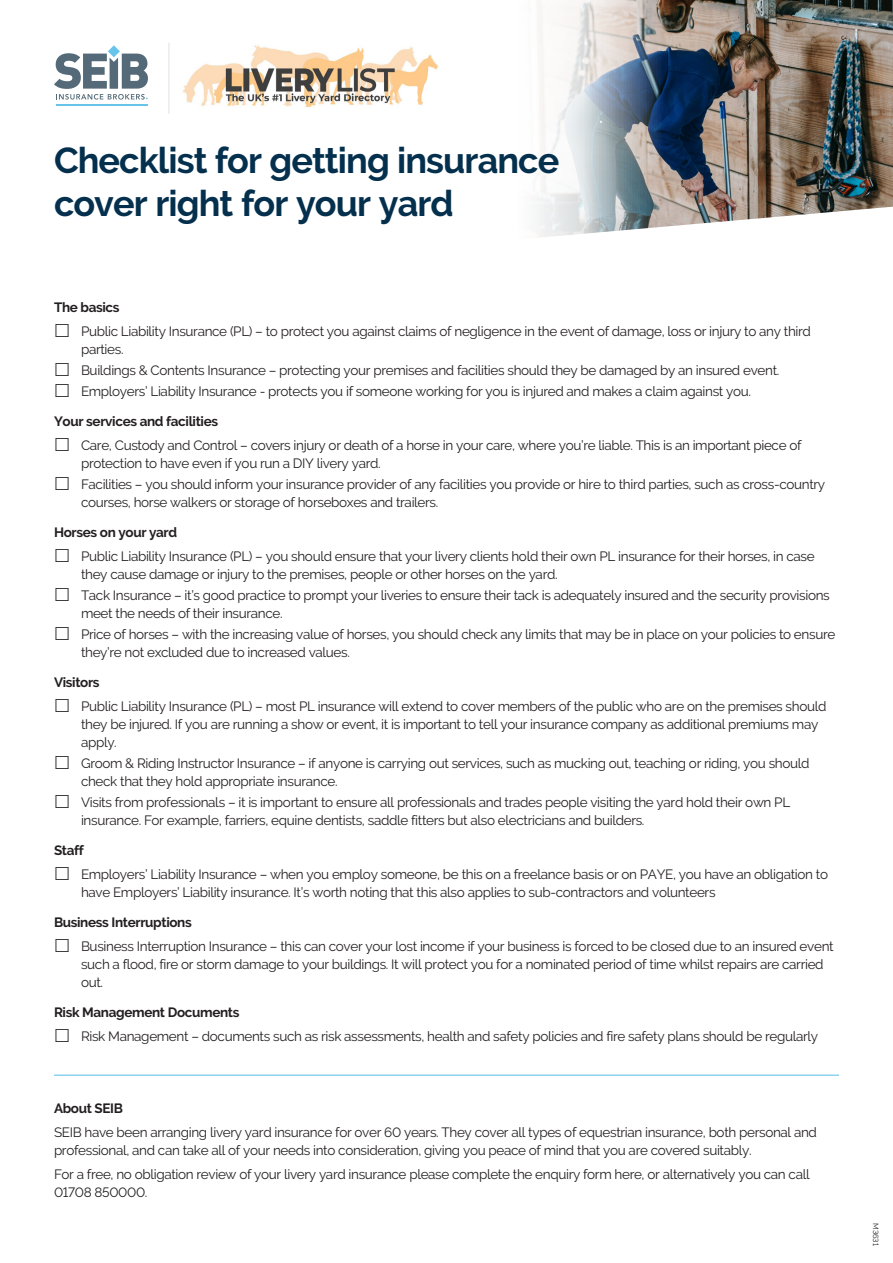
<style>
.page{position:relative;width:893px;height:1263px;background:#fff}
.page>*{position:absolute;margin:0;border:0;box-sizing:border-box;transform-origin:0 0}
.t1{font:700 36px/43.2px "Raleway";letter-spacing:-.025em;color:#04304e}
.t2{font:13.5px/18px "Raleway";letter-spacing:-.025em;color:#231f20}
.t3{font:700 13.5px "Raleway";letter-spacing:-.025em;color:#231f20}
.t4{font:7.5px "Raleway";color:#231f20}
</style>
<div class="page">
<img style="left:770px;top:0;width:123px;height:207px">
<img style="left:183px;top:45px;width:193px;height:62px">
<img style="left:376px;top:0;width:394px;height:207px">
<svg style="left:537px;top:207px;width:351px;height:30px"></svg>
<div style="left:46px;top:136px;width:522px;height:97px;background:#fff"></div>
<hr style="left:54px;top:1075px;width:785px;height:1px;background:#53bde5">
<hr style="left:56px;top:104px;width:92px;height:1px;background:#69c4e9">
<svg style="left:54px;top:45px;width:94px;height:55px"></svg>
<hr style="left:169px;top:43px;width:1px;height:71px;background:#dae2e7">
<p class="t1" style="left:54px;top:138px;width:507px">Checklist for getting insurance cover right for your yard</p>
<p class="t3" style="left:54px;top:299px;width:67px">The basics</p>
<p class="t2" style="left:81px;top:322px;width:731px">Public Liability Insurance (PL) – to protect you against claims of negligence in the event of damage, loss or injury to any third parties.</p>
<p class="t2" style="left:81px;top:361px;width:700px">Buildings &amp; Contents Insurance – protecting your premises and facilities should they be damaged by an insured event.</p>
<p class="t2" style="left:81px;top:382px;width:672px">Employers’ Liability Insurance - protects you if someone working for you is injured and makes a claim against you.</p>
<p class="t3" style="left:54px;top:413px;width:166px">Your services and facilities</p>
<p class="t2" style="left:81px;top:436px;width:722px">Care, Custody and Control – covers injury or death of a horse in your care, where you’re liable. This is an important piece of protection to have even if you run a DIY livery yard.</p>
<p class="t2" style="left:81px;top:475px;width:746px">Facilities – you should inform your insurance provider of any facilities you provide or hire to third parties, such as cross-country courses, horse walkers or storage of horseboxes and trailers.</p>
<p class="t3" style="left:54px;top:524px;width:125px">Horses on your yard</p>
<p class="t2" style="left:81px;top:547px;width:735px">Public Liability Insurance (PL) – you should ensure that your livery clients hold their own PL insurance for their horses, in case they cause damage or injury to the premises, people or other horses on the yard.</p>
<p class="t2" style="left:81px;top:586px;width:750px">Tack Insurance – it’s good practice to prompt your liveries to ensure their tack is adequately insured and the security provisions meet the needs of their insurance.</p>
<p class="t2" style="left:81px;top:625px;width:756px">Price of horses – with the increasing value of horses, you should check any limits that may be in place on your policies to ensure they’re not excluded due to increased values.</p>
<p class="t3" style="left:54px;top:674px;width:47px">Visitors</p>
<p class="t2" style="left:81px;top:697px;width:747px">Public Liability Insurance (PL) – most PL insurance will extend to cover members of the public who are on the premises should they be injured. If you are running a show or event, it is important to tell your insurance company as additional premiums may apply.</p>
<p class="t2" style="left:81px;top:754px;width:730px">Groom &amp; Riding Instructor Insurance – if anyone is carrying out services, such as mucking out, teaching or riding, you should check that they hold appropriate insurance.</p>
<p class="t2" style="left:81px;top:793px;width:711px">Visits from professionals – it is important to ensure all professionals and trades people visiting the yard hold their own PL insurance. For example, farriers, equine dentists, saddle fitters but also electricians and builders.</p>
<p class="t3" style="left:54px;top:842px;width:31px">Staff</p>
<p class="t2" style="left:81px;top:865px;width:749px">Employers’ Liability Insurance – when you employ someone, be this on a freelance basis or on PAYE, you have an obligation to have Employers’ Liability insurance. It’s worth noting that this also applies to sub-contractors and volunteers</p>
<p class="t3" style="left:54px;top:914px;width:139px">Business Interruptions</p>
<p class="t2" style="left:81px;top:937px;width:754px">Business Interruption Insurance – this can cover your lost income if your business is forced to be closed due to an insured event such a flood, fire or storm damage to your buildings. It will protect you for a nominated period of time whilst repairs are carried out.</p>
<p class="t3" style="left:54px;top:1004px;width:187px">Risk Management Documents</p>
<p class="t2" style="left:81px;top:1027px;width:739px">Risk Management – documents such as risk assessments, health and safety policies and fire safety plans should be regularly</p>
<p class="t3" style="left:54px;top:1101px;width:70px">About SEIB</p>
<p class="t2" style="left:54px;top:1123px;width:764px">SEIB have been arranging livery yard insurance for over 60 years. They cover all types of equestrian insurance, both personal and professional, and can take all of your needs into consideration, giving you peace of mind that you are covered suitably.</p>
<p class="t2" style="left:54px;top:1165px;width:757px">For a free, no obligation review of your livery yard insurance please complete the enquiry form here, or alternatively you can call<br>01708 850000.</p>
<p class="t4" style="left:880px;top:1223px;width:24px;rotate:90deg">M3631</p>
</div>
